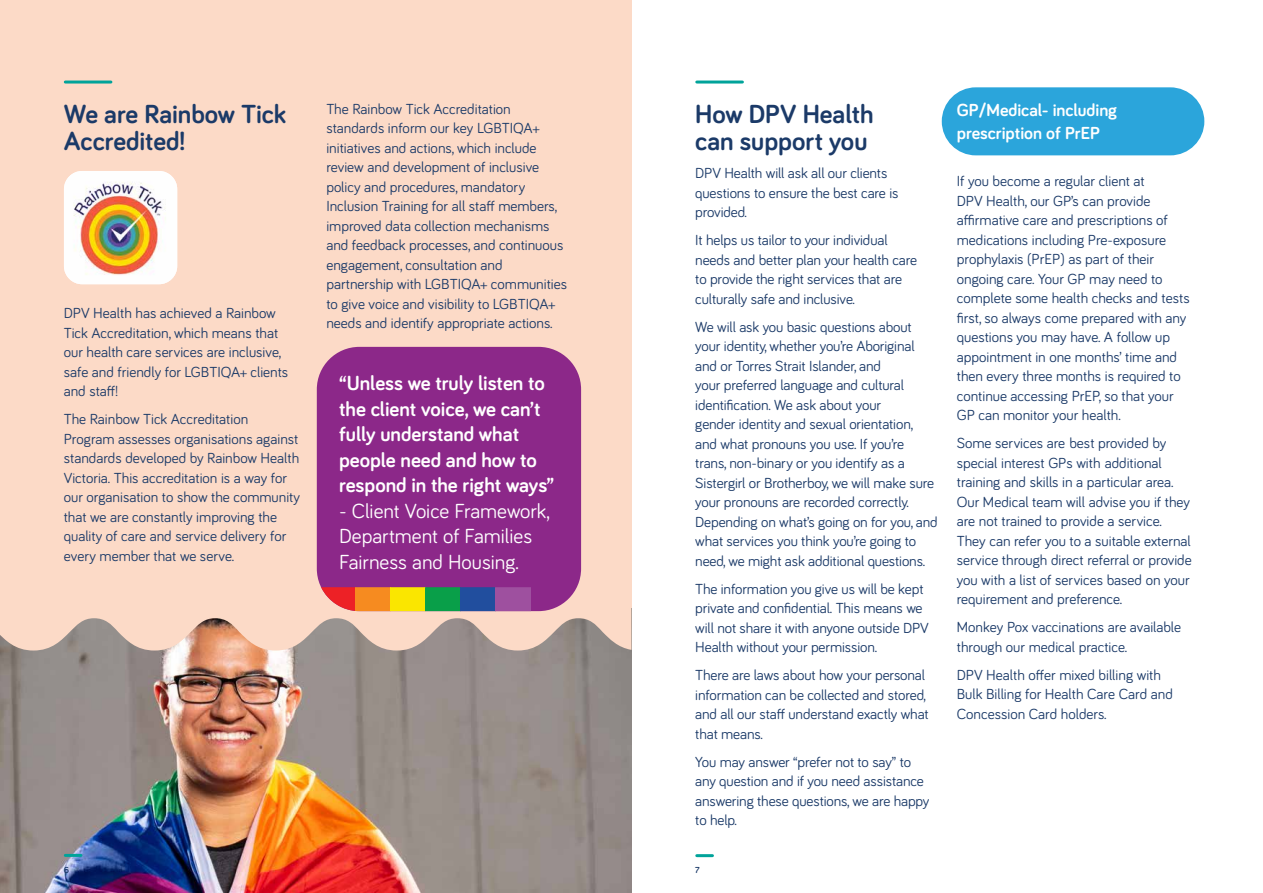
<style>
.page{position:relative;width:1263px;height:893px;background:#fff}
.page>*{position:absolute;margin:0;border:0;box-sizing:border-box;transform-origin:0 0}
.t1{font:700 27px/27px "Bariol";color:#1b3a68}
.t2{font:700 21px/25.5px "Bariol";color:#fff}
.t3{font:21px/25.5px "Bariol";color:#fff}
.t4{font:700 18px/22.5px "Bariol";color:#fff}
.t5{font:15px/19.5px "Bariol";color:#1b3a68}
.t6{font:700 9px "Bariol";color:#1b3a68}
</style>
<div class="page">
<div style="left:942px;top:87px;width:262px;height:68px;background:#2ba5db;border-radius:34px"></div>
<div style="left:0;top:0;width:631px;height:893px;background:#fcdac7"></div>
<img style="left:0;top:650px;width:631px;height:243px">
<svg style="left:0;top:560px;width:631px;height:90px"></svg>
<div style="left:317px;top:347px;width:264px;height:264px;background:#8c2889;border-radius:43px"></div>
<svg style="left:321px;top:587px;width:35px;height:24px"></svg>
<div style="left:356px;top:587px;width:35px;height:24px;background:#f68b20"></div>
<div style="left:391px;top:587px;width:35px;height:24px;background:#fae600"></div>
<div style="left:426px;top:587px;width:35px;height:24px;background:#099f49"></div>
<div style="left:461px;top:587px;width:35px;height:24px;background:#214e9e"></div>
<div style="left:496px;top:587px;width:35px;height:24px;background:#9e509f"></div>
<hr style="left:65px;top:81px;width:46px;height:3px;background:#00a39a">
<hr style="left:65px;top:854px;width:16px;height:3px;background:#00a39a">
<hr style="left:697px;top:81px;width:45px;height:3px;background:#00a39a">
<hr style="left:697px;top:854px;width:15px;height:3px;background:#00a39a">
<img style="left:64px;top:171px;width:113px;height:113px">
<h1 class="t1" style="left:64px;top:100px;width:224px">We are Rainbow Tick<br>Accredited!</h1>
<p class="t5" style="left:64px;top:303px;width:226px">DPV Health has achieved a Rainbow<br>Tick Accreditation, which means that our health care services are inclusive, safe and friendly for LGBTIQA+ clients and staff!</p>
<p class="t5" style="left:64px;top:409px;width:238px">The Rainbow Tick Accreditation Program assesses organisations against standards developed by Rainbow Health Victoria. This accreditation is a way for our organisation to show the community that we are constantly improving the quality of care and service delivery for every member that we serve.</p>
<p class="t5" style="left:326px;top:98px;width:242px">The Rainbow Tick Accreditation standards inform our key LGBTIQA+ initiatives and actions, which include review and development of inclusive policy and procedures, mandatory Inclusion Training for all staff members, improved data collection mechanisms and feedback processes, and continuous engagement, consultation and partnership with LGBTIQA+ communities to give voice and visibility to LGBTIQA+ needs and identify appropriate actions.</p>
<h2 class="t2" style="left:339px;top:370px;width:217px">“Unless we truly listen to the client voice, we can’t fully understand what people need and how to respond in the right ways”</h2>
<h2 class="t3" style="left:339px;top:497px;width:212px">- Client Voice Framework,<br>Department of Families<br>Fairness and Housing.</h2>
<h1 class="t1" style="left:695px;top:100px;width:180px">How DPV Health can support you</h1>
<p class="t5" style="left:695px;top:163px;width:205px">DPV Health will ask all our clients questions to ensure the best care is provided.</p>
<p class="t5" style="left:695px;top:230px;width:223px">It helps us tailor to your individual needs and better plan your health care to provide the right services that are culturally safe and inclusive.</p>
<p class="t5" style="left:695px;top:316px;width:244px">We will ask you basic questions about your identity, whether you’re Aboriginal and or Torres Strait Islander, and<br>your preferred language and cultural identification. We ask about your<br>gender identity and sexual orientation, and what pronouns you use. If you’re trans, non-binary or you identify as a Sistergirl or Brotherboy, we will make sure your pronouns are recorded correctly.<br>Depending on what’s going on for you, and what services you think you’re going to need, we might ask additional questions.</p>
<p class="t5" style="left:695px;top:578px;width:235px">The information you give us will be kept private and confidential. This means we will not share it with anyone outside DPV Health without your permission.</p>
<p class="t5" style="left:695px;top:665px;width:235px">There are laws about how your personal information can be collected and stored, and all our staff understand exactly what that means.</p>
<p class="t5" style="left:695px;top:751px;width:236px">You may answer “prefer not to say” to any question and if you need assistance answering these questions, we are happy to help.</p>
<p class="t6" style="left:64px;top:864px;width:7px">6</p>
<p class="t6" style="left:695px;top:864px;width:6px">7</p>
<p class="t4" style="left:957px;top:98px;width:162px">GP/Medical- including prescription of PrEP</p>
<p class="t5" style="left:957px;top:171px;width:234px">If you become a regular client at<br>DPV Health, our GP’s can provide affirmative care and prescriptions of medications including Pre-exposure prophylaxis (PrEP) as part of their ongoing care. Your GP may need to complete some health checks and tests first, so always come prepared with any questions you may have. A follow up appointment in one months’ time and then every three months is required to continue accessing PrEP, so that your GP can monitor your health.</p>
<p class="t5" style="left:957px;top:433px;width:236px">Some services are best provided by special interest GPs with additional training and skills in a particular area.<br>Our Medical team will advise you if they are not trained to provide a service.<br>They can refer you to a suitable external service through direct referral or provide you with a list of services based on your requirement and preference.</p>
<p class="t5" style="left:957px;top:617px;width:226px">Monkey Pox vaccinations are available through our medical practice.</p>
<p class="t5" style="left:957px;top:664px;width:218px">DPV Health offer mixed billing with<br>Bulk Billing for Health Care Card and<br>Concession Card holders.</p>
</div>
